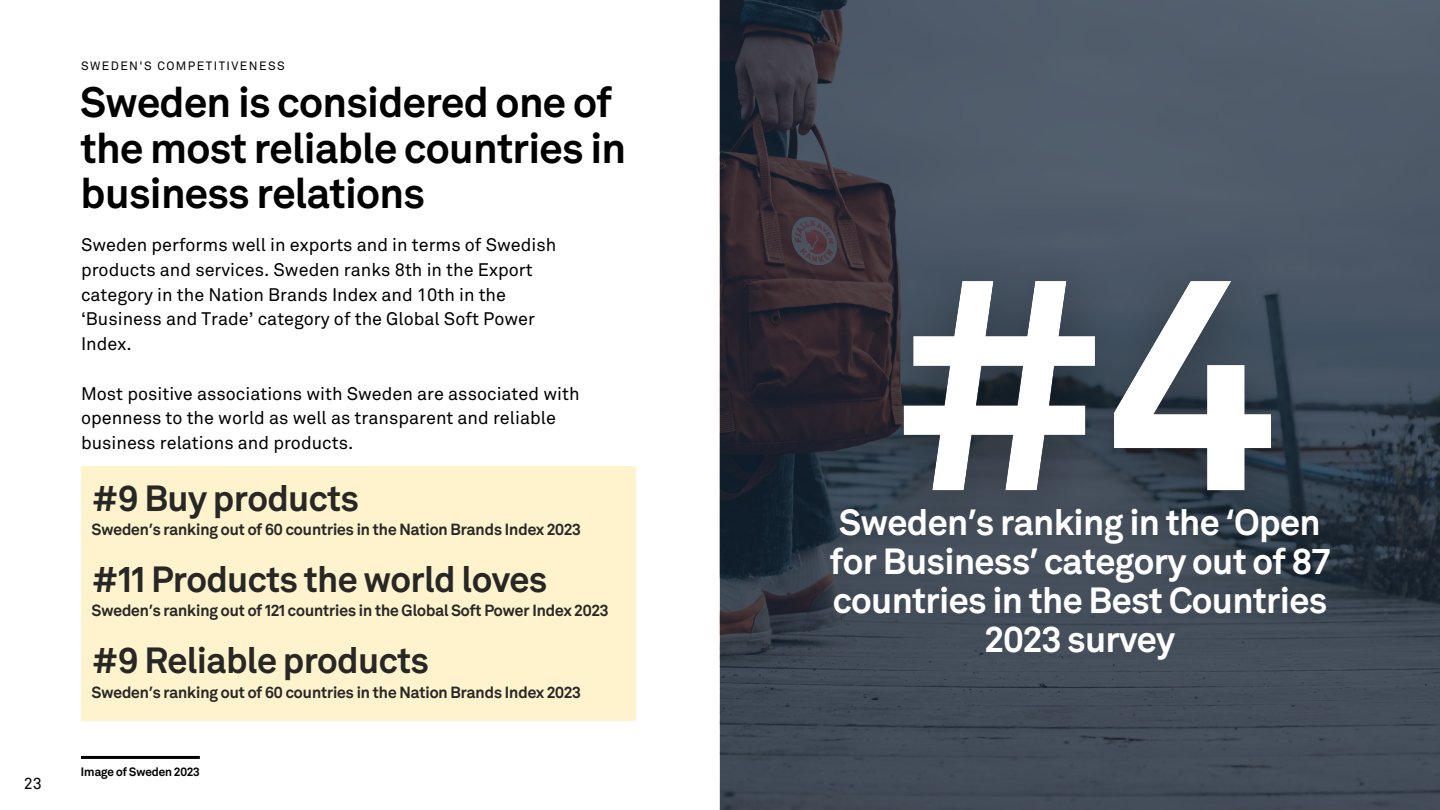
<style>
.page{position:relative;width:1440px;height:810px;background:#fff}
.page>*{position:absolute;margin:0;border:0;box-sizing:border-box;transform-origin:0 0}
.t1{font:42px/45.8px "Akkurat SI Three";color:#000}
.t2{font:36px/39px "Akkurat SI Three";color:#fff;text-align:center}
.t3{font:36px "Akkurat SI Three";color:#272726}
.t4{font:18px/24.8px "Akkurat Std";color:#000}
.t5{font:16px "Akkurat SI Three";color:#272726}
.t6{font:16px "Akkurat Std";color:#000}
.t7{font:12px "Akkurat Std";letter-spacing:.12em;color:#000}
.t8{font:12px "Akkurat SI Three";color:#000}
</style>
<div class="page">
<img style="left:720px;top:0;width:720px;height:810px">
<img style="left:829px;top:217px;width:516px;height:356px">
<hr style="left:81px;top:756px;width:119px;height:3px;background:#000">
<div style="left:81px;top:466px;width:555px;height:255px;background:#fef3cd"></div>
<p class="t6" style="left:24px;top:776px;width:20px">23</p>
<p class="t7" style="left:81px;top:61px;width:205px">SWEDEN'S COMPETITIVENESS</p>
<h1 class="t1" style="left:81px;top:82px;width:546px">Sweden is considered one of the most reliable countries in business relations</h1>
<p class="t4" style="left:81px;top:234px;width:477px">Sweden performs well in exports and in terms of Swedish products and services. Sweden ranks 8th in the Export category in the Nation Brands Index and 10th in the ‘Business and Trade’ category of the Global Soft Power Index.</p>
<p class="t4" style="left:81px;top:382px;width:500px">Most positive associations with Sweden are associated with openness to the world as well as transparent and reliable business relations and products.</p>
<h2 class="t3" style="left:92px;top:483px;width:268px">#9 Buy products</h2>
<p class="t5" style="left:92px;top:523px;width:490px">Sweden’s ranking out of 60 countries in the Nation Brands Index 2023</p>
<h2 class="t3" style="left:92px;top:564px;width:457px">#11 Products the world loves</h2>
<p class="t5" style="left:92px;top:603px;width:518px">Sweden’s ranking out of 121 countries in the Global Soft Power Index 2023</p>
<h2 class="t3" style="left:92px;top:644px;width:338px">#9 Reliable products</h2>
<p class="t5" style="left:92px;top:686px;width:490px">Sweden’s ranking out of 60 countries in the Nation Brands Index 2023</p>
<p class="t8" style="left:81px;top:766px;width:120px">Image of Sweden 2023</p>
<h2 class="t2" style="left:830px;top:505px;width:501px">Sweden’s ranking in the ‘Open for Business’ category out of 87 countries in the Best Countries<br>2023 survey</h2>
</div>
